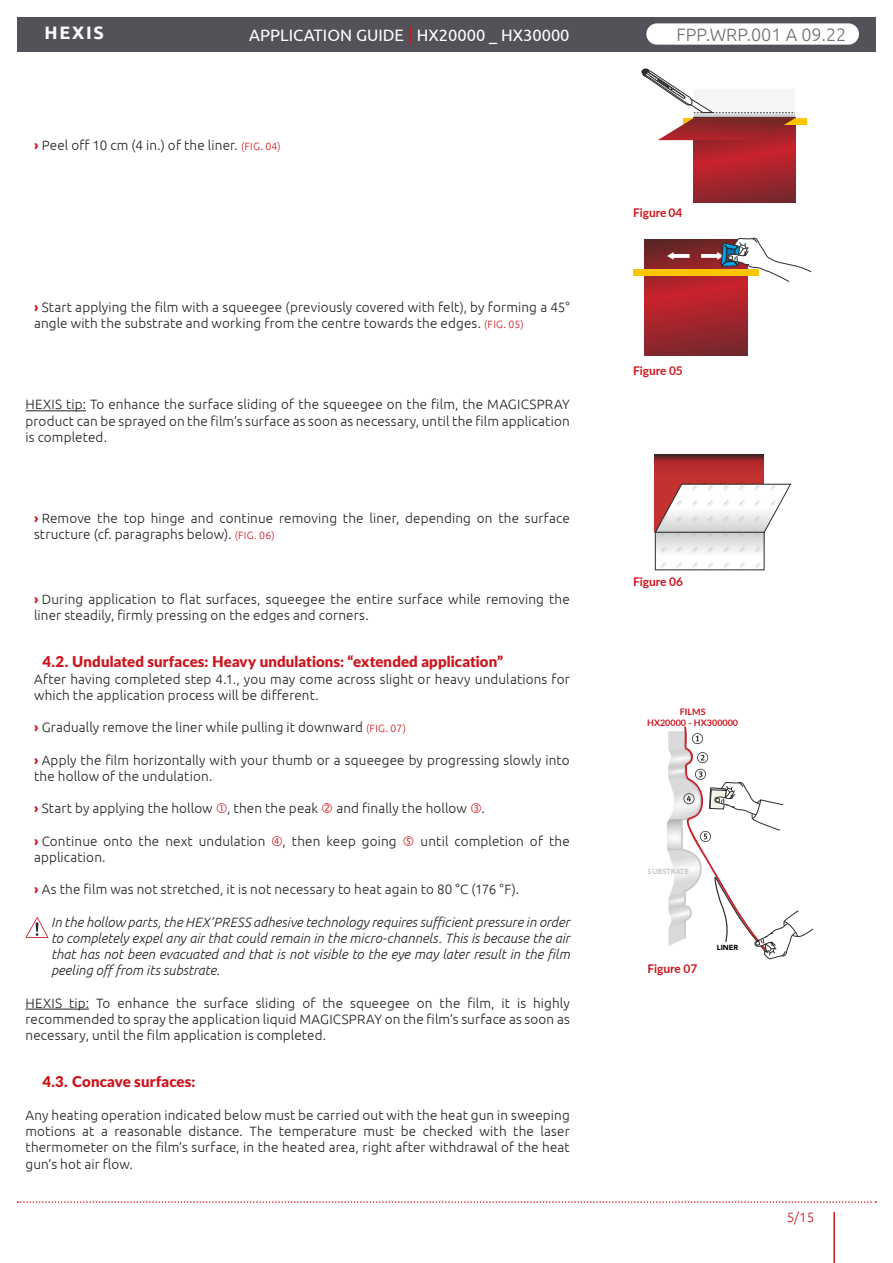
<style>
.page{position:relative;width:893px;height:1263px;background:#fff}
.page>*{position:absolute;margin:0;border:0;box-sizing:border-box;transform-origin:0 0}
.t1{font:300 18px "Ubuntu";color:#6f7073}
.t2{font:700 18px "Ubuntu";letter-spacing:.1em;color:#fff}
.t3{font:16.5px "Ubuntu";color:#fff}
.t4{font:900 15px "Lato";letter-spacing:.01em;color:#cd151d}
.t5{font:300 13.5px/16.2px "Ubuntu";letter-spacing:.01em;color:#231f20}
.avertissement{font:italic 300 13.5px/16.2px "Ubuntu";color:#231f20;text-align:justify}
.t6{font:300 13.5px "Ubuntu";color:#cd151d}
.légende{font:700 12px "Lato";color:#cd151d}
.avertissement-2{font:700 9px/10.8px "Lato";color:#cd151d;text-align:center}
.t7{font:900 7.35px "Avenir LT Std";color:#c7c8ca}
.t8{font:900 7.35px "Avenir LT Std";color:#000}
.s1{font-size:18px;color:#cd151d}
.s2{font-weight:700;color:#cd151d}
.s3{font-size:10.5px;color:#cd151d}
</style>
<div class="page">
<svg style="left:18px;top:1201px;width:858px;height:2px"></svg>
<hr style="left:833px;top:1212px;width:2px;height:51px;background:#cd151d">
<div style="left:17px;top:17px;width:859px;height:34px;background:#545259"></div>
<hr style="left:26px;top:410px;width:60px;height:1px;background:#231f20">
<hr style="left:26px;top:1009px;width:63px;height:1px;background:#231f20">
<div style="left:683px;top:118px;width:123px;height:7px;background:#fdc500"></div>
<svg style="left:641px;top:68px;width:154px;height:135px"></svg>
<svg style="left:644px;top:239px;width:103px;height:117px;background:#9c242b"></svg>
<svg style="left:667px;top:252px;width:23px;height:8px"></svg>
<div style="left:633px;top:269px;width:125px;height:7px;background:#fdc500"></div>
<svg style="left:701px;top:238px;width:110px;height:44px"></svg>
<svg style="left:654px;top:455px;width:109px;height:77px"></svg>
<svg style="left:655px;top:468px;width:136px;height:101px"></svg>
<svg style="left:667px;top:726px;width:146px;height:233px"></svg>
<svg style="left:26px;top:917px;width:22px;height:21px"></svg>
<div style="left:646px;top:23px;width:213px;height:22px;background:#fff;border-radius:11px"></div>
<h1 class="t2" style="left:44px;top:22px;width:61px">HEXIS</h1>
<p class="t3" style="left:249px;top:25px;width:322px">APPLICATION GUIDE <span class="s1">|</span> HX20000 _ HX30000</p>
<h1 class="t1" style="left:677px;top:24px;width:171px">FPP.WRP.001 A 09.22</h1>
<p class="t5" style="left:34px;top:137px;width:248px"><span class="s2">›</span> Peel off 10 cm (4 in.) of the liner. <span class="s3">(FIG. 04)</span></p>
<p class="t5" style="left:34px;top:299px;width:537px"><span class="s2">›</span> Start applying the film with a squeegee (previously covered with felt), by forming a 45° angle with the substrate and working from the centre towards the edges. <span class="s3">(FIG. 05)</span></p>
<p class="t5" style="left:26px;top:396px;width:546px;text-align:justify">HEXIS tip: To enhance the surface sliding of the squeegee on the film, the MAGICSPRAY product can be sprayed on the film’s surface as soon as necessary, until the film application is completed.</p>
<p class="t5" style="left:34px;top:510px;width:537px"><span class="s2">›</span> Remove the top hinge and continue removing the liner, depending on the surface structure (cf. paragraphs below). <span class="s3">(FIG. 06)</span></p>
<p class="t5" style="left:34px;top:591px;width:537px"><span class="s2">›</span> During application to flat surfaces, squeegee the entire surface while removing the liner steadily, firmly pressing on the edges and corners.</p>
<p class="t4" style="left:43px;top:651px;width:462px">4.2. Undulated surfaces: Heavy undulations: “extended application”</p>
<p class="t5" style="left:34px;top:670px;width:537px">After having completed step 4.1., you may come across slight or heavy undulations for which the application process will be different.</p>
<p class="t5" style="left:34px;top:719px;width:373px"><span class="s2">›</span> Gradually remove the liner while pulling it downward <span class="s3">(FIG. 07)</span></p>
<p class="t5" style="left:34px;top:751px;width:537px"><span class="s2">›</span> Apply the film horizontally with your thumb or a squeegee by progressing slowly into the hollow of the undulation.</p>
<p class="t5" style="left:34px;top:800px;width:286px"><span class="s2">›</span> Start by applying the hollow , then the peak</p>
<p class="t5" style="left:336px;top:800px;width:150px">and finally the hollow .</p>
<p class="t5" style="left:34px;top:832px;width:233px"><span class="s2">›</span> Continue onto the next undulation</p>
<p class="t5" style="left:283px;top:832px;width:115px">, then keep going</p>
<p class="t5" style="left:421px;top:832px;width:151px">until completion of the</p>
<p class="t5" style="left:34px;top:849px;width:73px">application.</p>
<p class="t5" style="left:34px;top:881px;width:487px"><span class="s2">›</span> As the film was not stretched, it is not necessary to heat again to 80 °C (176 °F).</p>
<p class="avertissement" style="left:51px;top:913px;width:520px">In the hollow parts, the HEX’PRESS adhesive technology requires sufficient pressure in order to completely expel any air that could remain in the micro-channels. This is because the air that has not been evacuated and that is not visible to the eye may later result in the film peeling off from its substrate.</p>
<p class="t5" style="left:26px;top:994px;width:546px;text-align:justify">HEXIS tip: To enhance the surface sliding of the squeegee on the film, it is highly recommended to spray the application liquid MAGICSPRAY on the film’s surface as soon as necessary, until the film application is completed.</p>
<p class="t4" style="left:43px;top:1071px;width:154px">4.3. Concave surfaces:</p>
<p class="t5" style="left:26px;top:1107px;width:546px;text-align:justify">Any heating operation indicated below must be carried out with the heat gun in sweeping motions at a reasonable distance. The temperature must be checked with the laser thermometer on the film’s surface, in the heated area, right after withdrawal of the heat gun’s hot air flow.</p>
<p class="légende" style="left:633px;top:204px;width:51px">Figure 04</p>
<p class="légende" style="left:633px;top:361px;width:51px">Figure 05</p>
<p class="légende" style="left:633px;top:573px;width:52px">Figure 06</p>
<p class="avertissement-2" style="left:647px;top:706px;width:93px">FILMS<br>HX20000 - HX300000</p>
<p class="t7" style="left:648px;top:867px;width:43px">SUBSTRATE</p>
<p class="légende" style="left:647px;top:960px;width:52px">Figure 07</p>
<p class="t8" style="left:717px;top:943px;width:23px">LINER</p>
<p class="t6" style="left:787px;top:1209px;width:29px">5/15</p>
</div>
